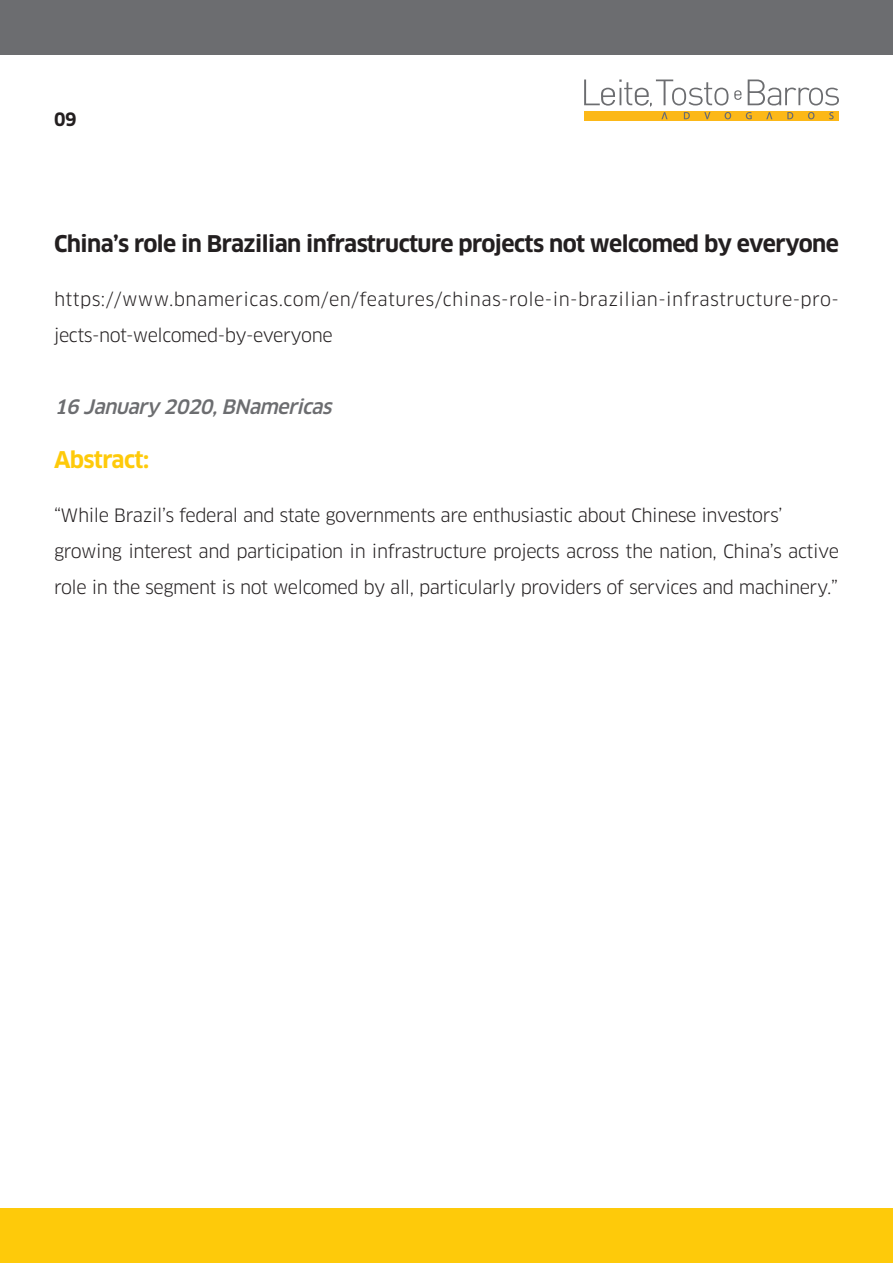
<style>
.page{position:relative;width:893px;height:1263px;background:#fff}
.page>*{position:absolute;margin:0;border:0;box-sizing:border-box;transform-origin:0 0}
.t1{font:700 22.5px "Clan OT";letter-spacing:-.025em;color:#231f20}
.t2{font:700 22.5px "Clan OT";letter-spacing:-.025em;color:#feca0a}
.t3{font:italic 500 19.5px "Clan OT";color:#6c6d70}
.t4{font:18px/36px "Clan OT";letter-spacing:-.025em;color:#231f20}
.t5{font:18px/36px "Clan OT";letter-spacing:.02em;color:#231f20}
.t6{font:700 18px "Clan OT";color:#231f20}
</style>
<div class="page">
<div style="left:0;top:1209px;width:893px;height:54px;background:#feca0a"></div>
<div style="left:0;top:0;width:893px;height:54px;background:#6c6d70"></div>
<div style="left:584px;top:111px;width:255px;height:10px;background:#fcb818"></div>
<svg style="left:584px;top:80px;width:255px;height:39px"></svg>
<p class="t6" style="left:54px;top:109px;width:24px">09</p>
<p class="t1" style="left:54px;top:231px;width:786px">China’s role in Brazilian infrastructure projects not welcomed by everyone</p>
<p class="t5" style="left:54px;top:281px;width:786px">https://www.bnamericas.com/en/features/chinas-role-in-brazilian-infrastructure-pro&shy;jects-not-welcomed-by-everyone</p>
<p class="t3" style="left:54px;top:395px;width:284px">16 January 2020,BNamericas</p>
<p class="t2" style="left:54px;top:447px;width:97px">Abstract:</p>
<p class="t4" style="left:54px;top:497px;width:730px">“While Brazil’s federal and state governments are enthusiastic about Chinese investors’</p>
<p class="t4" style="left:54px;top:533px;width:786px">growing interest and participation in infrastructure projects across the nation, China’s active role in the segment is not welcomed by all, particularly providers of services and machinery.”</p>
</div>
